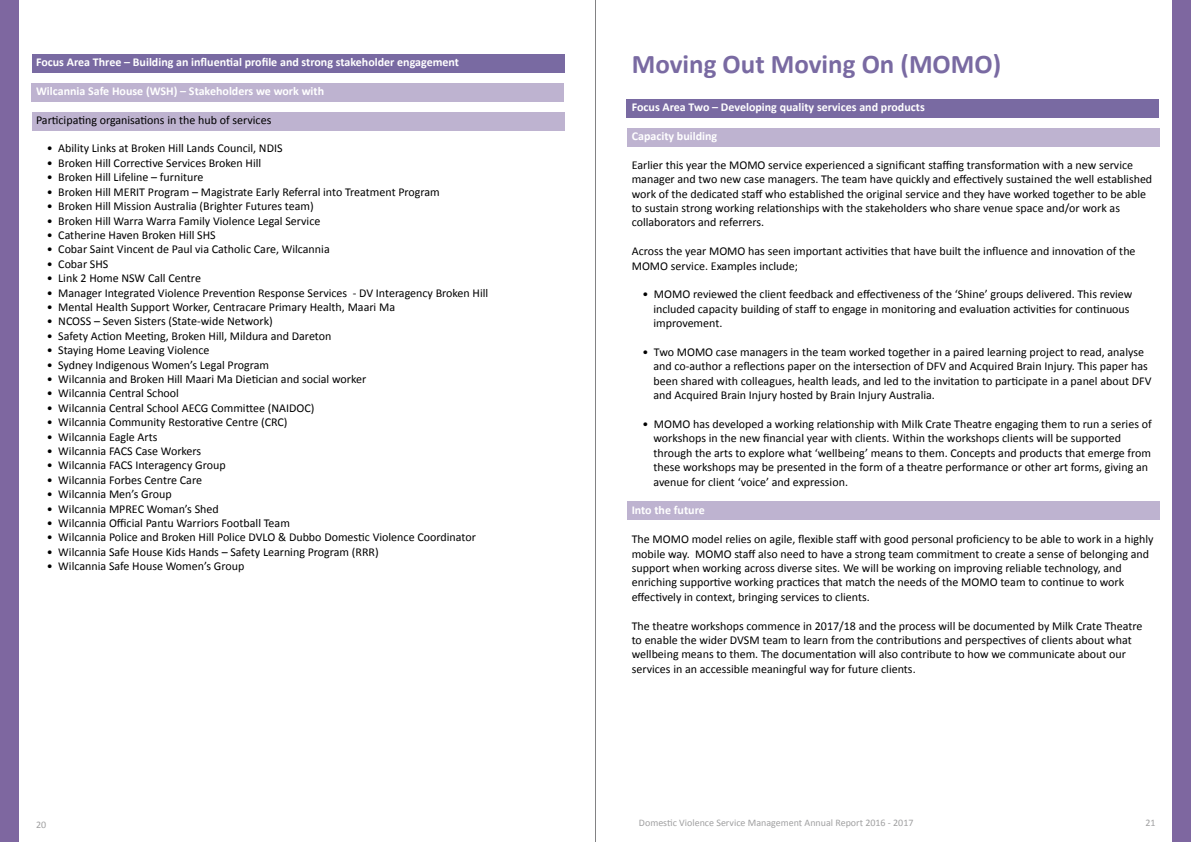
<style>
.page{position:relative;width:1191px;height:842px;background:#fff}
.page>*{position:absolute;margin:0;border:0;box-sizing:border-box;transform-origin:0 0}
.t1{font:700 27px "Calibri";color:#796aa2}
.t2{font:12px/14.4px "Calibri";color:#000}
.t3{font:700 12px "Calibri";color:#fff}
.t4{font:10px "Calibri";color:#a0a0a1}
</style>
<div class="page">
<div style="left:32px;top:54px;width:532px;height:18px;background:#796aa2"></div>
<div style="left:0;top:0;width:18px;height:842px;background:#7e67a0"></div>
<div style="left:1173px;top:0;width:18px;height:842px;background:#7e67a0"></div>
<div style="left:32px;top:83px;width:532px;height:18px;background:#beb3d0"></div>
<div style="left:626px;top:99px;width:533px;height:18px;background:#796aa2"></div>
<div style="left:627px;top:128px;width:533px;height:18px;background:#beb3d0"></div>
<div style="left:626px;top:502px;width:533px;height:18px;background:#beb3d0"></div>
<div style="left:32px;top:112px;width:532px;height:18px;background:#beb3d0"></div>
<hr style="left:595px;top:0;width:1px;height:842px;background:#828284">
<p class="t3" style="left:36px;top:54px;width:424px">Focus Area Three – Building an influential profile and strong stakeholder engagement</p>
<p class="t3" style="left:36px;top:83px;width:290px">Wilcannia Safe House (WSH) – Stakeholders we work with</p>
<p class="t2" style="left:36px;top:113px;width:237px">Participating organisations in the hub of services</p>
<p class="t2" style="left:47px;top:141px;width:237px">• Ability Links at Broken Hill Lands Council, NDIS</p>
<p class="t2" style="left:47px;top:156px;width:216px">• Broken Hill Corrective Services Broken Hill</p>
<p class="t2" style="left:47px;top:170px;width:158px">• Broken Hill Lifeline – furniture</p>
<p class="t2" style="left:47px;top:185px;width:394px">• Broken Hill MERIT Program – Magistrate Early Referral into Treatment Program</p>
<p class="t2" style="left:47px;top:199px;width:268px">• Broken Hill Mission Australia (Brighter Futures team)</p>
<p class="t2" style="left:47px;top:213px;width:275px">• Broken Hill Warra Warra Family Violence Legal Service</p>
<p class="t2" style="left:47px;top:228px;width:170px">• Catherine Haven Broken Hill SHS</p>
<p class="t2" style="left:47px;top:242px;width:284px">• Cobar Saint Vincent de Paul via Catholic Care, Wilcannia</p>
<p class="t2" style="left:47px;top:257px;width:63px">• Cobar SHS</p>
<p class="t2" style="left:47px;top:271px;width:156px">• Link 2 Home NSW Call Centre</p>
<p class="t2" style="left:47px;top:285px;width:443px">• Manager Integrated Violence Prevention Response Services - DV Interagency Broken Hill</p>
<p class="t2" style="left:47px;top:300px;width:350px">• Mental Health Support Worker, Centracare Primary Health, Maari Ma</p>
<p class="t2" style="left:47px;top:314px;width:227px">• NCOSS – Seven Sisters (State-wide Network)</p>
<p class="t2" style="left:47px;top:329px;width:286px">• Safety Action Meeting, Broken Hill, Mildura and Dareton</p>
<p class="t2" style="left:47px;top:343px;width:164px">• Staying Home Leaving Violence</p>
<p class="t2" style="left:47px;top:357px;width:224px">• Sydney Indigenous Women’s Legal Program</p>
<p class="t2" style="left:47px;top:372px;width:321px">• Wilcannia and Broken Hill Maari Ma Dietician and social worker</p>
<p class="t2" style="left:47px;top:386px;width:134px">• Wilcannia Central School</p>
<p class="t2" style="left:47px;top:401px;width:269px">• Wilcannia Central School AECG Committee (NAIDOC)</p>
<p class="t2" style="left:47px;top:415px;width:242px">• Wilcannia Community Restorative Centre (CRC)</p>
<p class="t2" style="left:47px;top:429px;width:112px">• Wilcannia Eagle Arts</p>
<p class="t2" style="left:47px;top:444px;width:156px">• Wilcannia FACS Case Workers</p>
<p class="t2" style="left:47px;top:458px;width:180px">• Wilcannia FACS Interagency Group</p>
<p class="t2" style="left:47px;top:473px;width:157px">• Wilcannia Forbes Centre Care</p>
<p class="t2" style="left:47px;top:487px;width:126px">• Wilcannia Men’s Group</p>
<p class="t2" style="left:47px;top:501px;width:173px">• Wilcannia MPREC Woman’s Shed</p>
<p class="t2" style="left:47px;top:516px;width:244px">• Wilcannia Official Pantu Warriors Football Team</p>
<p class="t2" style="left:47px;top:530px;width:430px">• Wilcannia Police and Broken Hill Police DVLO &amp; Dubbo Domestic Violence Coordinator</p>
<p class="t2" style="left:47px;top:545px;width:333px">• Wilcannia Safe House Kids Hands – Safety Learning Program (RRR)</p>
<p class="t2" style="left:47px;top:559px;width:199px">• Wilcannia Safe House Women’s Group</p>
<h1 class="t1" style="left:632px;top:47px;width:371px">Moving Out Moving On (MOMO)</h1>
<p class="t3" style="left:632px;top:99px;width:294px">Focus Area Two – Developing quality services and products</p>
<p class="t3" style="left:632px;top:128px;width:87px">Capacity building</p>
<p class="t2" style="left:632px;top:158px;width:522px">Earlier this year the MOMO service experienced a significant staffing transformation with a new service manager and two new case managers. The team have quickly and effectively sustained the well established work of the dedicated staff who established the original service and they have worked together to be able to sustain strong working relationships with the stakeholders who share venue space and/or work as collaborators and referrers.</p>
<p class="t2" style="left:632px;top:244px;width:505px">Across the year MOMO has seen important activities that have built the influence and innovation of the<br>MOMO service. Examples include;</p>
<p class="t2" style="left:653px;top:287px;width:480px;text-indent:-11px">• MOMO reviewed the client feedback and effectiveness of the ‘Shine’ groups delivered. This review included capacity building of staff to engage in monitoring and evaluation activities for continuous improvement.</p>
<p class="t2" style="left:653px;top:345px;width:499px;text-indent:-11px">• Two MOMO case managers in the team worked together in a paired learning project to read, analyse and co-author a reflections paper on the intersection of DFV and Acquired Brain Injury. This paper has been shared with colleagues, health leads, and led to the invitation to participate in a panel about DFV and Acquired Brain Injury hosted by Brain Injury Australia.</p>
<p class="t2" style="left:653px;top:417px;width:500px;text-indent:-11px">• MOMO has developed a working relationship with Milk Crate Theatre engaging them to run a series of workshops in the new financial year with clients. Within the workshops clients will be supported through the arts to explore what ‘wellbeing’ means to them. Concepts and products that emerge from these workshops may be presented in the form of a theatre performance or other art forms, giving an avenue for client ‘voice’ and expression.</p>
<p class="t3" style="left:632px;top:503px;width:75px">Into the future</p>
<p class="t2" style="left:632px;top:532px;width:523px">The MOMO model relies on agile, flexible staff with good personal proficiency to be able to work in a highly mobile way. MOMO staff also need to have a strong team commitment to create a sense of belonging and support when working across diverse sites. We will be working on improving reliable technology, and enriching supportive working practices that match the needs of the MOMO team to continue to work effectively in context, bringing services to clients.</p>
<p class="t2" style="left:632px;top:618px;width:512px">The theatre workshops commence in 2017/18 and the process will be documented by Milk Crate Theatre to enable the wider DVSM team to learn from the contributions and perspectives of clients about what wellbeing means to them. The documentation will also contribute to how we communicate about our services in an accessible meaningful way for future clients.</p>
<p class="t4" style="left:36px;top:821px;width:12px">20</p>
<p class="t4" style="left:639px;top:817px;width:276px">Domestic Violence Service Management Annual Report 2016 - 2017</p>
<p class="t4" style="left:1145px;top:817px;width:12px">21</p>
</div>
